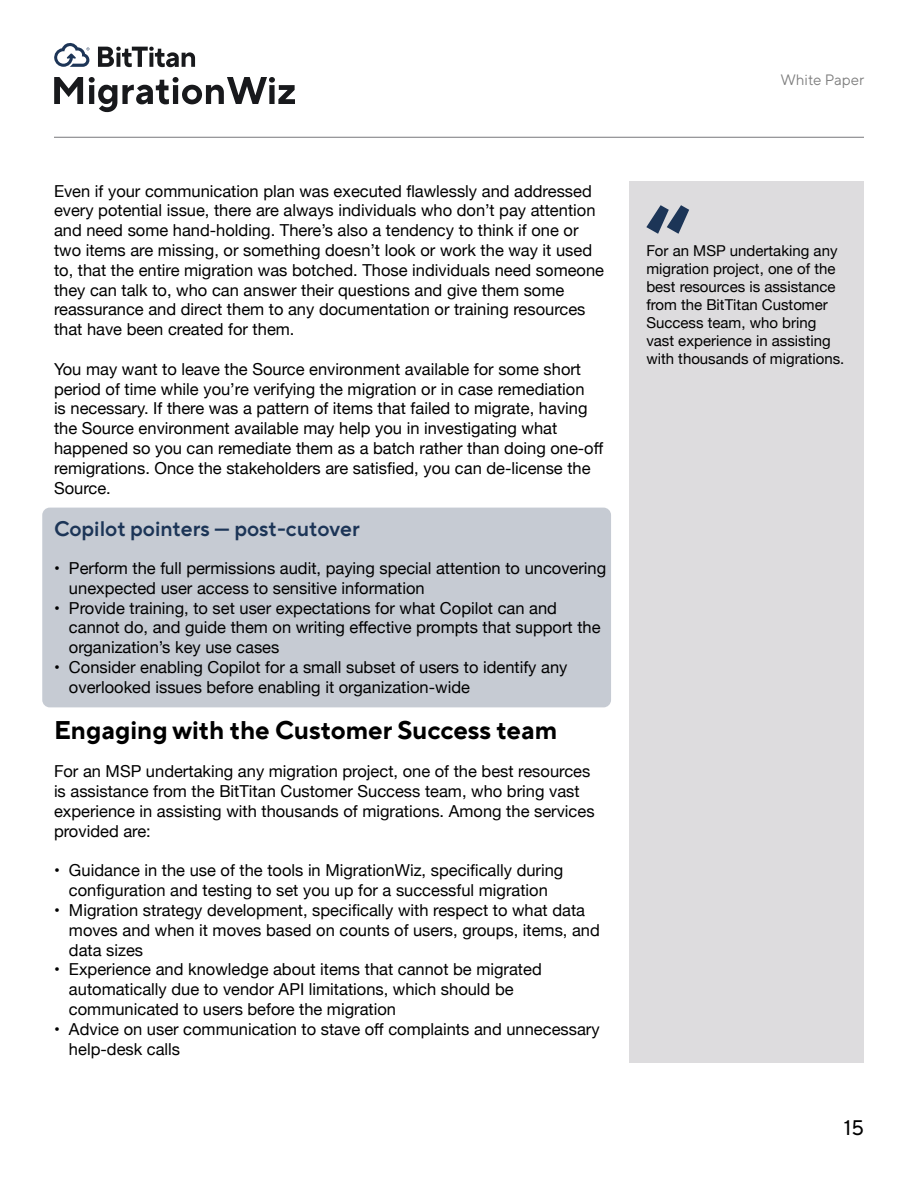
<style>
.page{position:relative;width:918px;height:1188px;background:#fff}
.page>*{position:absolute;margin:0;border:0;box-sizing:border-box;transform-origin:0 0}
.t1{font:700 25.5px "TT Norms Pro";color:#000}
.t2{font:600 21px "TT Norms Pro";color:#1c3557}
.t3{font:21px "TT Norms Pro";color:#000}
.t4{font:16.5px/19.8px "Helvetica Neue";color:#000}
.t5{font:15px/18px "Helvetica Neue";color:#000}
.t6{font:15px "TT Norms Pro";color:#000}
</style>
<div class="page">
<hr style="left:54px;top:137px;width:810px;height:1px;background:#77787b">
<svg style="left:54px;top:43px;width:35px;height:24px"></svg>
<svg style="left:98px;top:47px;width:97px;height:20px"></svg>
<svg style="left:54px;top:77px;width:29px;height:27px"></svg>
<svg style="left:89px;top:77px;width:206px;height:35px"></svg>
<div style="left:42px;top:508px;width:569px;height:199px;background:#c6cbd3;border-radius:8px"></div>
<div style="left:630px;top:181px;width:234px;height:881px;background:#dddcde"></div>
<svg style="left:646px;top:205px;width:43px;height:29px"></svg>
<p class="t4" style="left:54px;top:182px;width:552px">Even if your communication plan was executed flawlessly and addressed every potential issue, there are always individuals who don’t pay attention and need some hand-holding. There’s also a tendency to think if one or two items are missing, or something doesn’t look or work the way it used to, that the entire migration was botched. Those individuals need someone they can talk to, who can answer their questions and give them some reassurance and direct them to any documentation or training resources that have been created for them.</p>
<p class="t4" style="left:54px;top:360px;width:551px">You may want to leave the Source environment available for some short period of time while you’re verifying the migration or in case remediation<br>is necessary. If there was a pattern of items that failed to migrate, having the Source environment available may help you in investigating what happened so you can remediate them as a batch rather than doing one-off remigrations. Once the stakeholders are satisfied, you can de-license the Source.</p>
<p class="t2" style="left:54px;top:513px;width:307px">Copilot pointers — post-cutover</p>
<p class="t4" style="left:69px;top:559px;width:539px;text-indent:-15px">• Perform the full permissions audit, paying special attention to uncovering unexpected user access to sensitive information</p>
<p class="t4" style="left:69px;top:599px;width:533px;text-indent:-15px">• Provide training, to set user expectations for what Copilot can and cannot do, and guide them on writing effective prompts that support the organization’s key use cases</p>
<p class="t4" style="left:69px;top:658px;width:500px;text-indent:-15px">• Consider enabling Copilot for a small subset of users to identify any overlooked issues before enabling it organization-wide</p>
<h1 class="t1" style="left:54px;top:712px;width:505px">Engaging with the Customer Success team</h1>
<p class="t4" style="left:54px;top:763px;width:542px">For an MSP undertaking any migration project, one of the best resources is assistance from the BitTitan Customer Success team, who bring vast experience in assisting with thousands of migrations. Among the services provided are:</p>
<p class="t4" style="left:54px;top:862px;width:511px;text-align:center">• Guidance in the use of the tools in MigrationWiz, specifically during configuration and testing to set you up for a successful migration</p>
<p class="t4" style="left:69px;top:901px;width:532px;text-indent:-15px">• Migration strategy development, specifically with respect to what data moves and when it moves based on counts of users, groups, items, and data sizes</p>
<p class="t4" style="left:69px;top:961px;width:474px;text-indent:-15px">• Experience and knowledge about items that cannot be migrated automatically due to vendor API limitations, which should be communicated to users before the migration</p>
<p class="t4" style="left:69px;top:1020px;width:532px;text-indent:-15px">• Advice on user communication to stave off complaints and unnecessary help-desk calls</p>
<p class="t6" style="left:781px;top:69px;width:85px">White Paper</p>
<p class="t5" style="left:646px;top:243px;width:200px">For an MSP undertaking any migration project, one of the best resources is assistance from the BitTitan Customer<br>Success team, who bring vast experience in assisting with thousands of migrations.</p>
<p class="t3" style="left:844px;top:1112px;width:22px">15</p>
</div>
